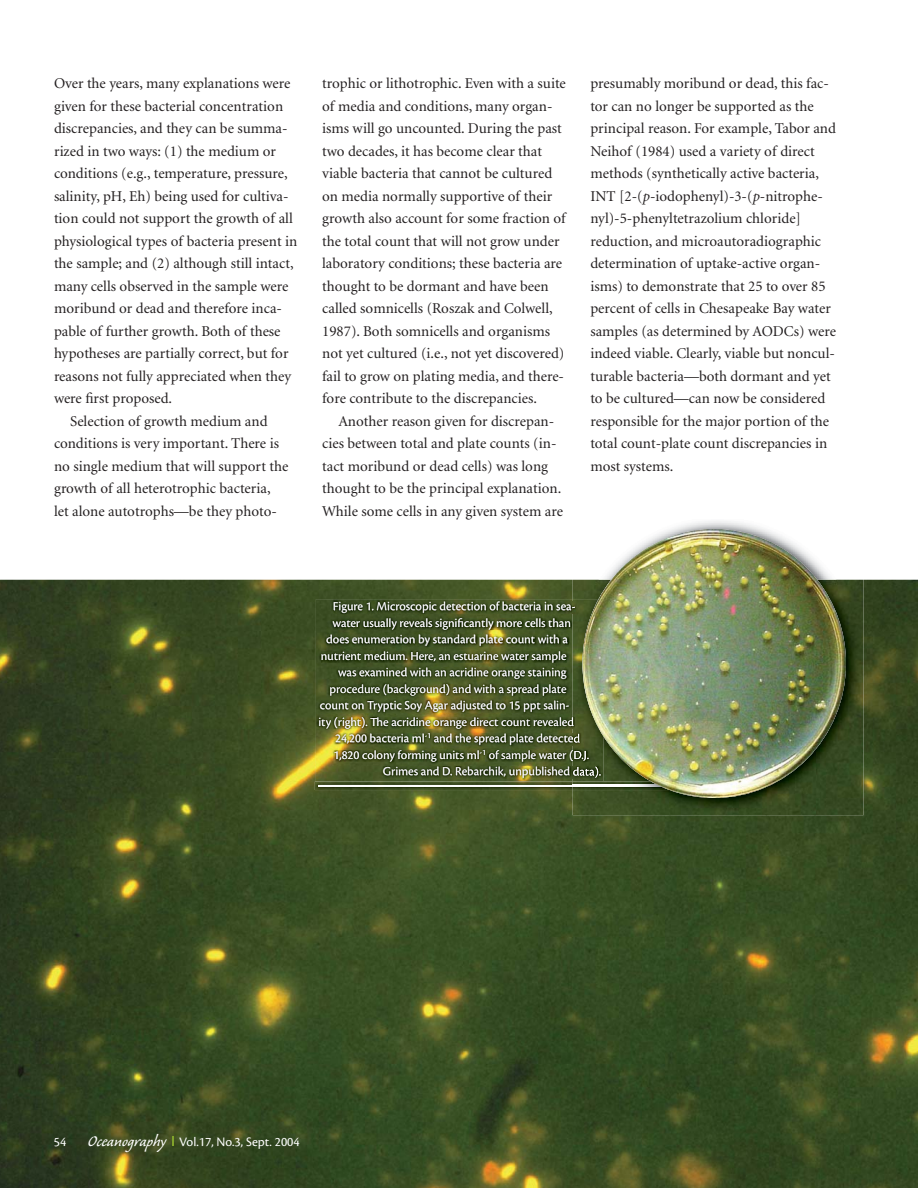
<style>
.page{position:relative;width:918px;height:1188px;background:#fff}
.page>*{position:absolute;margin:0;border:0;box-sizing:border-box;transform-origin:0 0}
.t1{font:15px/22.5px "Minion";color:#231f20}
.t2{font:13.5px "Cronos Pro";color:#fff}
.t3{font:12.75px "Cronos Pro";color:#fff}
.s1{font-style:italic}
.s2{font-family:"Caliban";font-size:19.5px}
</style>
<div class="page">
<img style="left:0;top:580px;width:918px;height:608px">
<img style="left:315px;top:599px;width:258px;height:191px">
<img style="left:333px;top:618px;width:238px;height:12px">
<img style="left:333px;top:620px;width:47px;height:7px">
<img style="left:327px;top:635px;width:241px;height:11px">
<img style="left:327px;top:635px;width:59px;height:9px">
<img style="left:321px;top:651px;width:246px;height:12px">
<img style="left:321px;top:652px;width:52px;height:8px">
<img style="left:338px;top:668px;width:229px;height:11px">
<img style="left:338px;top:671px;width:47px;height:6px">
<img style="left:386px;top:684px;width:181px;height:12px">
<img style="left:330px;top:684px;width:56px;height:12px">
<img style="left:389px;top:701px;width:180px;height:11px">
<img style="left:320px;top:701px;width:69px;height:11px">
<img style="left:396px;top:734px;width:28px;height:10px">
<img style="left:336px;top:734px;width:60px;height:10px">
<svg style="left:425px;top:733px;width:5px;height:5px"></svg>
<img style="left:402px;top:750px;width:77px;height:12px">
<img style="left:335px;top:750px;width:67px;height:12px">
<svg style="left:480px;top:750px;width:5px;height:5px"></svg>
<img style="left:387px;top:602px;width:186px;height:11px">
<img style="left:334px;top:602px;width:53px;height:11px">
<img style="left:361px;top:717px;width:212px;height:12px">
<img style="left:319px;top:717px;width:42px;height:12px">
<img style="left:431px;top:734px;width:142px;height:11px">
<img style="left:434px;top:734px;width:52px;height:11px">
<img style="left:486px;top:750px;width:87px;height:12px">
<img style="left:489px;top:750px;width:57px;height:12px">
<img style="left:383px;top:767px;width:190px;height:11px">
<img style="left:383px;top:767px;width:54px;height:9px">
<hr style="left:318px;top:785px;width:401px;height:1px;background:#fff">
<img style="left:573px;top:580px;width:26px;height:19px">
<img style="left:816px;top:580px;width:48px;height:235px">
<img style="left:573px;top:790px;width:96px;height:25px">
<img style="left:767px;top:798px;width:49px;height:17px">
<img style="left:669px;top:798px;width:98px;height:17px">
<img style="left:599px;top:529px;width:247px;height:269px">
<img style="left:573px;top:599px;width:30px;height:182px">
<img style="left:582px;top:599px;width:21px;height:137px">
<svg style="left:573px;top:602px;width:2px;height:11px"></svg>
<svg style="left:573px;top:717px;width:7px;height:28px"></svg>
<img style="left:573px;top:781px;width:78px;height:9px">
<img style="left:651px;top:782px;width:17px;height:8px">
<img style="left:573px;top:785px;width:85px;height:1px">
<img style="left:582px;top:529px;width:264px;height:269px;border-radius:50%">
<p class="t1" style="left:54px;top:73px;width:238px">Over the years, many explanations were</p>
<p class="t1" style="left:54px;top:96px;width:231px">given for these bacterial concentration</p>
<p class="t1" style="left:54px;top:118px;width:235px">discrepancies, and they can be summa-</p>
<p class="t1" style="left:54px;top:141px;width:224px">rized in two ways: (1) the medium or</p>
<p class="t1" style="left:54px;top:163px;width:235px">conditions (e.g., temperature, pressure,</p>
<p class="t1" style="left:54px;top:186px;width:236px">salinity, pH, Eh) being used for cultiva-</p>
<p class="t1" style="left:54px;top:208px;width:240px">tion could not support the growth of all</p>
<p class="t1" style="left:54px;top:231px;width:245px">physiological types of bacteria present in</p>
<p class="t1" style="left:54px;top:253px;width:241px">the sample; and (2) although still intact,</p>
<p class="t1" style="left:54px;top:276px;width:236px">many cells observed in the sample were</p>
<p class="t1" style="left:54px;top:298px;width:230px">moribund or dead and therefore inca-</p>
<p class="t1" style="left:54px;top:321px;width:228px">pable of further growth. Both of these</p>
<p class="t1" style="left:54px;top:343px;width:236px">hypotheses are partially correct, but for</p>
<p class="t1" style="left:54px;top:366px;width:239px">reasons not fully appreciated when they</p>
<p class="t1" style="left:54px;top:388px;width:120px">were first proposed.</p>
<p class="t1" style="left:70px;top:411px;width:199px">Selection of growth medium and</p>
<p class="t1" style="left:54px;top:433px;width:227px">conditions is very important. There is</p>
<p class="t1" style="left:54px;top:456px;width:236px">no single medium that will support the</p>
<p class="t1" style="left:54px;top:478px;width:218px">growth of all heterotrophic bacteria,</p>
<p class="t1" style="left:54px;top:501px;width:225px">let alone autotrophs—be they photo-</p>
<p class="t1" style="left:322px;top:73px;width:245px">trophic or lithotrophic. Even with a suite of media and conditions, many organ&shy;isms will go uncounted. During the past two decades, it has become clear that viable bacteria that cannot be cultured on media normally supportive of their growth also account for some fraction of the total count that will not grow under laboratory conditions; these bacteria are thought to be dormant and have been called somnicells (Roszak and Colwell, 1987). Both somnicells and organisms not yet cultured (i.e., not yet discovered) fail to grow on plating media, and there&shy;fore contribute to the discrepancies.</p>
<p class="t1" style="left:322px;top:411px;width:242px;text-indent:16px">Another reason given for discrepan&shy;cies between total and plate counts (in&shy;tact moribund or dead cells) was long thought to be the principal explanation.<br>While some cells in any given system are</p>
<p class="t1" style="left:590px;top:73px;width:247px">presumably moribund or dead, this fac&shy;tor can no longer be supported as the principal reason. For example, Tabor and Neihof (1984) used a variety of direct methods (synthetically active bacteria, INT [2-(<span class="s1">p</span>-iodophenyl)-3-(<span class="s1">p</span>-nitrophe&shy;nyl)-5-phenyltetrazolium chloride] reduction, and microautoradiographic determination of uptake-active organ&shy;isms) to demonstrate that 25 to over 85 percent of cells in Chesapeake Bay water samples (as determined by AODCs) were indeed viable. Clearly, viable but noncul&shy;turable bacteria—both dormant and yet to be cultured—can now be considered responsible for the major portion of the total count-plate count discrepancies in most systems.</p>
<p class="t3" style="left:333px;top:601px;width:244px">Figure 1. Microscopic detection of bacteria in sea-</p>
<p class="t3" style="left:333px;top:618px;width:240px">water usually reveals significantly more cells than</p>
<p class="t3" style="left:326px;top:634px;width:243px">does enumeration by standard plate count with a</p>
<p class="t3" style="left:321px;top:651px;width:247px">nutrient medium. Here, an estuarine water sample</p>
<p class="t3" style="left:338px;top:667px;width:230px">was examined with an acridine orange staining</p>
<p class="t3" style="left:329px;top:684px;width:239px">procedure (background) and with a spread plate</p>
<p class="t3" style="left:320px;top:700px;width:251px">count on Tryptic Soy Agar adjusted to 15 ppt salin-</p>
<p class="t3" style="left:318px;top:717px;width:257px">ity (right). The acridine orange direct count revealed</p>
<p class="t3" style="left:335px;top:733px;width:246px">24,200 bacteria ml<sup>-1</sup> and the spread plate detected</p>
<p class="t3" style="left:334px;top:750px;width:257px">1,820 colony forming units ml<sup>-1</sup> of sample water (D.J.</p>
<p class="t3" style="left:383px;top:766px;width:220px">Grimes and D. Rebarchik, unpublished data).</p>
<p class="t2" style="left:54px;top:1136px;width:247px">54 <span class="s2">Oceanography</span> Vol.17, No.3, Sept. 2004</p>
</div>
